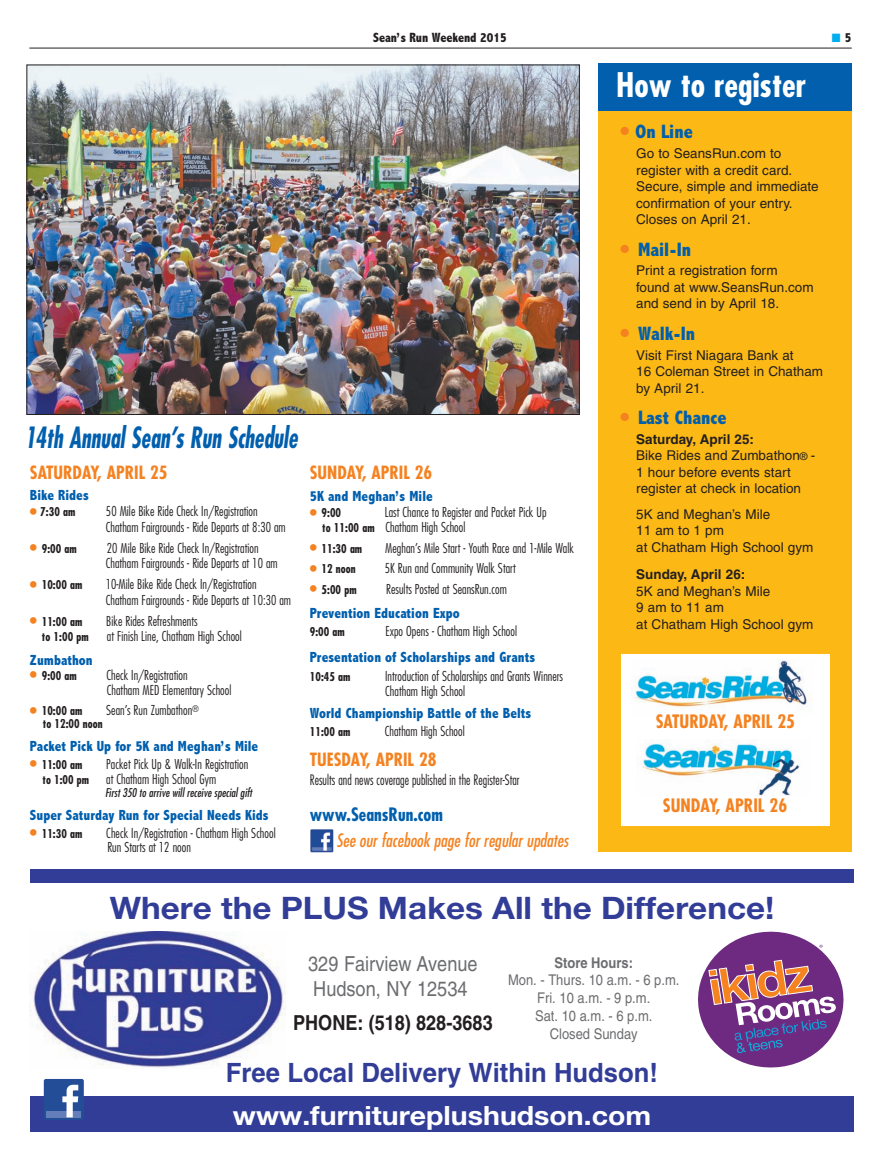
<style>
.page{position:relative;width:879px;height:1162px;background:#fff}
.page>*{position:absolute;margin:0;border:0;box-sizing:border-box;transform-origin:0 0}
.t1{font:700 condensed 33px "Futura";color:#fff}
.t2{font:31.05px "Helvetica Neue Bold+FHAMFO";color:#323d98;scale:1.07 1}
.t3{font:italic 700 condensed 28.5px "Futura";color:#015fae;scale:.8 1}
.t4{font:26.55px "Helvetica Narrow Bold+UJFIQC";color:#323d98;scale:1.18 1}
.t5{font:26.55px "Helvetica Neue Bold+FHAMFO";color:#fff;scale:1.07 1}
.t6{font:20.7px/24.8px "Helvetica Narrow+RSPWLD";color:#6c6d70;scale:1.07 1}
.t7{font:20.7px "Helvetica Narrow Bold+UJFIQC";color:#231f20;scale:1.07 1}
.t8{font:800 condensed 19.5px "Abadi";color:#015fae}
.t9{font:italic condensed 18px "Futura";color:#f58220}
.t10{font:700 condensed 18px "Futura";color:#f58220}
.t11{font:700 condensed 18px "Futura";color:#015fae}
.t12{font:700 condensed 17.7px "Futura";color:#f58220}
.t13{font:800 condensed 14.85px "Abadi";letter-spacing:.005em;color:#015fae;scale:.96 1}
.t14{font:14.7px/17.7px "Helvetica Narrow+RSPWLD";color:#6c6d70;text-align:center;scale:1.07 1}
.t15{font:14.7px "Helvetica Narrow Bold+UJFIQC";color:#6c6d70;scale:1.07 1}
.t16{font:300 condensed 14.1px "Futura";letter-spacing:.005em;color:#231f20;scale:.9 1}
.t17{font:13.5px/16.5px "Helvetica";color:#231f20}
.t18{font:800 condensed 13.5px "Abadi";color:#231f20;scale:.96 1}
.t19{font:700 13.5px "Helvetica";color:#231f20}
.t20{font:300 condensed 13.35px/15.6px "Futura";letter-spacing:.005em;color:#231f20;scale:.96 1}
.t21{font:700 condensed 11.85px "Futura";letter-spacing:.005em;color:#231f20;scale:.96 1}
.t22{font:italic condensed 11.85px "Futura";letter-spacing:.005em;color:#231f20;scale:.96 1}
.s1{color:#00aeef}
.s2{font-size:17.7px;color:#f58220}
.s3{font-weight:700;font-size:11.85px}
.s4{font-size:28.5px;color:#f58220}
.s5{font-weight:700}
.s6{font-size:10.5px}
</style>
<div class="page">
<img style="left:29px;top:931px;width:256px;height:136px">
<svg style="left:698px;top:931px;width:146px;height:137px"></svg>
<div style="left:30px;top:869px;width:823px;height:14px;background:#323d98"></div>
<div style="left:30px;top:1096px;width:823px;height:36px;background:#323d98"></div>
<div style="left:44px;top:1078px;width:40px;height:41px;background:#244d98;border-radius:2px"></div>
<div style="left:47px;top:1111px;width:34px;height:6px;background:#637eb8"></div>
<svg style="left:61px;top:1084px;width:17px;height:34px"></svg>
<hr style="left:29px;top:48px;width:822px;height:1px;background:#231f20">
<img style="left:28px;top:67px;width:549px;height:346px">
<div style="left:598px;top:110px;width:253px;height:741px;background:#fcb814"></div>
<div style="left:598px;top:63px;width:253px;height:47px;background:#015fae"></div>
<div style="left:620px;top:653px;width:209px;height:172px;background:#fff"></div>
<img style="left:634px;top:659px;width:174px;height:48px">
<img style="left:641px;top:739px;width:159px;height:56px">
<img style="left:310px;top:829px;width:24px;height:24px">
<p class="t18" style="left:373px;top:30px;width:141px">Sean’s Run Weekend 2015</p>
<p class="t18" style="left:832px;top:30px;width:22px"><span class="s1">■</span> 5</p>
<h3 class="t3" style="left:25px;top:425px;width:342px">14th Annual Sean’s Run Schedule</h3>
<h3 class="t12" style="left:30px;top:464px;width:139px">SATURDAY, APRIL 25</h3>
<p class="t13" style="left:30px;top:486px;width:63px">Bike Rides</p>
<p class="t21" style="left:30px;top:506px;width:49px"><span class="s2">•</span> 7:30 am</p>
<p class="t20" style="left:106px;top:504px;width:189px">50 Mile Bike Ride Check In/Registration<br>Chatham Fairgrounds - Ride Departs at 8:30 am</p>
<p class="t21" style="left:30px;top:543px;width:50px"><span class="s2">•</span> 9:00 am</p>
<p class="t20" style="left:106px;top:541px;width:181px">20 Mile Bike Ride Check In/Registration<br>Chatham Fairgrounds - Ride Departs at 10 am</p>
<p class="t21" style="left:30px;top:579px;width:56px"><span class="s2">•</span> 10:00 am</p>
<p class="t20" style="left:106px;top:577px;width:195px">10-Mile Bike Ride Check In/Registration<br>Chatham Fairgrounds - Ride Departs at 10:30 am</p>
<p class="t21" style="left:30px;top:616px;width:56px"><span class="s2">•</span> 11:00 am</p>
<p class="t20" style="left:106px;top:614px;width:97px">Bike Rides Refreshments</p>
<p class="t21" style="left:42px;top:631px;width:50px">to 1:00 pm</p>
<p class="t20" style="left:107px;top:629px;width:142px">at Finish Line, Chatham High School</p>
<p class="t13" style="left:30px;top:650px;width:67px">Zumbathon</p>
<p class="t21" style="left:30px;top:670px;width:50px"><span class="s2">•</span> 9:00 am</p>
<p class="t20" style="left:106px;top:667px;width:132px">Check In/Registration<br>Chatham MED Elementary School</p>
<p class="t21" style="left:30px;top:705px;width:56px"><span class="s2">•</span> 10:00 am</p>
<p class="t20" style="left:106px;top:703px;width:98px">Sean’s Run Zumbathon<sup>®</sup></p>
<p class="t21" style="left:43px;top:718px;width:64px">to 12:00 noon</p>
<p class="t13" style="left:30px;top:737px;width:239px">Packet Pick Up for 5K and Meghan’s Mile</p>
<p class="t21" style="left:30px;top:759px;width:56px"><span class="s2">•</span> 11:00 am</p>
<p class="t20" style="left:106px;top:757px;width:149px">Packet Pick Up &amp; Walk-In Registration</p>
<p class="t21" style="left:42px;top:774px;width:50px">to 1:00 pm</p>
<p class="t20" style="left:106px;top:771px;width:116px">at Chatham High School Gym</p>
<p class="t22" style="left:105px;top:787px;width:155px">First 350 to arrive will receive special gift</p>
<p class="t13" style="left:30px;top:805px;width:250px">Super Saturday Run for Special Needs Kids</p>
<p class="t21" style="left:30px;top:828px;width:56px"><span class="s2">•</span> 11:30 am</p>
<p class="t20" style="left:106px;top:826px;width:178px;line-height:14.9px">Check In/Registration - Chatham High School<br>Run Starts at 12 noon</p>
<h3 class="t12" style="left:310px;top:464px;width:124px">SUNDAY, APRIL 26</h3>
<p class="t13" style="left:310px;top:487px;width:130px">5K and Meghan’s Mile</p>
<p class="t21" style="left:310px;top:507px;width:34px"><span class="s2">•</span> 9:00</p>
<p class="t20" style="left:322px;top:505px;width:235px;line-height:14.9px;text-indent:63px">Last Chance to Register and Packet Pick Up <span class="s3">to 11:00 am</span> Chatham High School</p>
<p class="t21" style="left:310px;top:543px;width:56px"><span class="s2">•</span> 11:30 am</p>
<p class="t20" style="left:385px;top:540px;width:198px">Meghan’s Mile Start - Youth Race and 1-Mile Walk</p>
<p class="t21" style="left:310px;top:563px;width:49px"><span class="s2">•</span> 12 noon</p>
<p class="t20" style="left:385px;top:561px;width:138px">5K Run and Community Walk Start</p>
<p class="t21" style="left:310px;top:584px;width:50px"><span class="s2">•</span> 5:00 pm</p>
<p class="t20" style="left:386px;top:582px;width:127px">Results Posted at SeansRun.com</p>
<p class="t13" style="left:310px;top:604px;width:158px">Prevention Education Expo</p>
<p class="t21" style="left:310px;top:626px;width:38px">9:00 am</p>
<p class="t20" style="left:385px;top:624px;width:139px">Expo Opens - Chatham High School</p>
<p class="t13" style="left:310px;top:647px;width:236px">Presentation of Scholarships and Grants</p>
<p class="t21" style="left:310px;top:671px;width:44px">10:45 am</p>
<p class="t20" style="left:385px;top:669px;width:187px;line-height:14.9px">Introduction of Scholarships and Grants Winners<br>Chatham High School</p>
<p class="t13" style="left:310px;top:704px;width:232px">World Championship Battle of the Belts</p>
<p class="t21" style="left:310px;top:726px;width:44px">11:00 am</p>
<p class="t20" style="left:385px;top:724px;width:85px">Chatham High School</p>
<h3 class="t12" style="left:310px;top:751px;width:128px">TUESDAY, APRIL 28</h3>
<p class="t16" style="left:310px;top:774px;width:234px">Results and news coverage published in the Register-Star</p>
<h3 class="t11" style="left:310px;top:806px;width:135px">www.SeansRun.com</h3>
<h3 class="t9" style="left:336px;top:831px;width:233px">See our facebook page for regular updates</h3>
<h1 class="t1" style="left:616px;top:71px;width:191px">How to register</h1>
<h3 class="t8" style="left:620px;top:120px;width:74px"><span class="s4">•</span> On Line</h3>
<p class="t17" style="left:636px;top:146px;width:184px">Go to SeansRun.com to register with a credit card.<br>Secure, simple and immediate confirmation of your entry.<br>Closes on April 21.</p>
<h3 class="t8" style="left:620px;top:237px;width:73px"><span class="s4">•</span> Mail-In</h3>
<p class="t17" style="left:636px;top:263px;width:179px">Print a registration form found at www.SeansRun.com and send in by April 18.</p>
<h3 class="t8" style="left:620px;top:322px;width:77px"><span class="s4">•</span> Walk-In</h3>
<p class="t17" style="left:636px;top:348px;width:188px">Visit First Niagara Bank at<br>16 Coleman Street in Chatham by April 21.</p>
<h3 class="t8" style="left:620px;top:406px;width:108px"><span class="s4">•</span> Last Chance</h3>
<p class="t17" style="left:636px;top:432px;width:181px"><span class="s5">Saturday, April 25:<br></span>Bike Rides and Zumbathon<span class="s6">®</span> -<br>1 hour before events start register at check in location</p>
<p class="t17" style="left:636px;top:507px;width:179px">5K and Meghan’s Mile<br>11 am to 1 pm<br>at Chatham High School gym</p>
<p class="t19" style="left:636px;top:569px;width:111px">Sunday, April 26:</p>
<p class="t17" style="left:636px;top:583px;width:179px">5K and Meghan’s Mile<br>9 am to 11 am<br>at Chatham High School gym</p>
<h3 class="t10" style="left:655px;top:713px;width:141px">SATURDAY, APRIL 25</h3>
<h3 class="t10" style="left:663px;top:797px;width:126px">SUNDAY, APRIL 26</h3>
<h2 class="t2" style="left:110px;top:883px;width:622px">Where the PLUS Makes All the Difference!</h2>
<p class="t15" style="left:554px;top:957px;width:75px">Store Hours:</p>
<p class="t14" style="left:508px;top:972px;width:162px">Mon. - Thurs. 10 a.m. - 6 p.m.<br>Fri. 10 a.m. - 9 p.m.<br>Sat. 10 a.m. - 6 p.m.<br>Closed Sunday</p>
<h3 class="t6" style="left:308px;top:953px;width:160px">329 Fairview Avenue<br>Hudson, NY 12534</h3>
<h3 class="t7" style="left:293px;top:1015px;width:188px">PHONE: (518) 828-3683</h3>
<h3 class="t4" style="left:226px;top:1062px;width:368px">Free Local Delivery Within Hudson!</h3>
<h3 class="t5" style="left:233px;top:1095px;width:392px">www.furnitureplushudson.com</h3>
</div>
